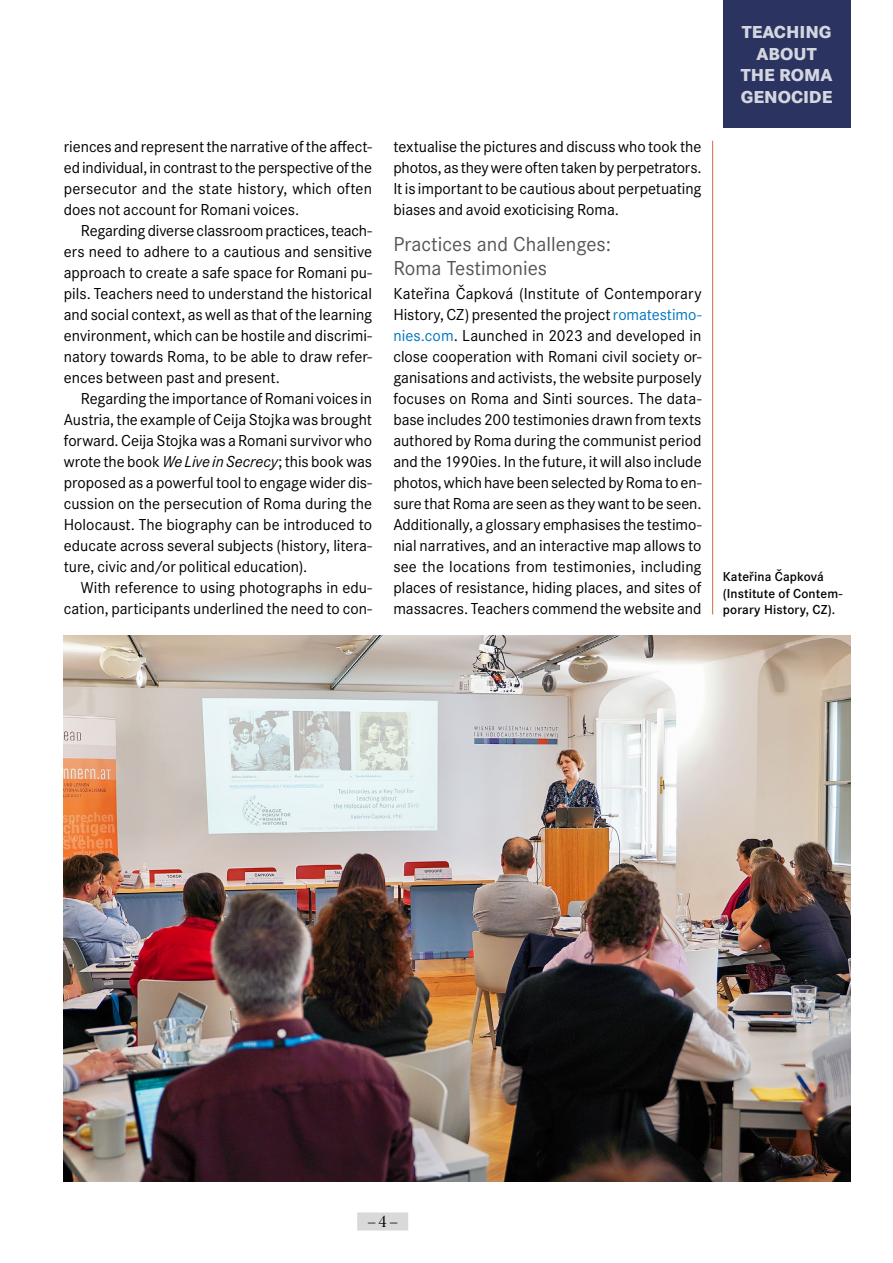
<style>
.page{position:relative;width:893px;height:1263px;background:#fff}
.page>*{position:absolute;margin:0;border:0;box-sizing:border-box;transform-origin:0 0}
.t1{font:21px/24px "Corporate S";color:#565656}
.t2{font:800 18px/21.6px "Corporate S";color:#fff;text-align:center}
.t3{font:18px "Minion Pro Disp";color:#000}
.t4{font:16.5px/21px "Corporate S";color:#000;text-align:justify}
.t5{font:600 13.5px/16.5px "Corporate S";letter-spacing:.005em;color:#000}
.s1{font-style:italic}
.s2{color:#0075be}
</style>
<div class="page">
<div style="left:357px;top:1212px;width:51px;height:18px;background:#d9d9d9"></div>
<div style="left:723px;top:0;width:127px;height:128px;background:#2b3360"></div>
<hr style="left:712px;top:141px;width:1px;height:473px;background:#db6348">
<img style="left:64px;top:636px;width:786px;height:545px">
<p class="t4" style="left:64px;top:136px;width:310px">riences and represent the narrative of the affect&shy;ed individual, in contrast to the perspective of the persecutor and the state history, which often does not account for Romani voices.</p>
<p class="t4" style="left:64px;top:220px;width:310px;text-indent:17px">Regarding diverse classroom practices, teach&shy;ers need to adhere to a cautious and sensitive approach to create a safe space for Romani pu&shy;pils. Teachers need to understand the historical and social context, as well as that of the learning environment, which can be hostile and discrimi&shy;natory towards Roma, to be able to draw refer&shy;ences between past and present.</p>
<p class="t4" style="left:64px;top:388px;width:310px;text-indent:17px">Regarding the importance of Romani voices in Austria, the example of Ceija Stojka was brought forward. Ceija Stojka was a Romani survivor who wrote the book <span class="s1">We Live in Secrecy</span>; this book was proposed as a powerful tool to engage wider dis&shy;cussion on the persecution of Roma during the Holocaust. The biography can be introduced to educate across several subjects (history, litera&shy;ture, civic and/or political education).</p>
<p class="t4" style="left:64px;top:577px;width:310px;text-align:right">With reference to using photographs in edu&shy;cation, participants underlined the need to con-</p>
<p class="t4" style="left:393px;top:136px;width:310px">textualise the pictures and discuss who took the photos, as they were often taken by perpetrators.<br>It is important to be cautious about perpetuating biases and avoid exoticising Roma.</p>
<p class="t1" style="left:393px;top:232px;width:219px">Practices and Challenges:<br>Roma Testimonies</p>
<p class="t4" style="left:393px;top:283px;width:310px">Kateřina Čapková (Institute of Contemporary History, CZ) presented the project <span class="s2">romatestimo&shy;nies.com</span>. Launched in 2023 and developed in close cooperation with Romani civil society or&shy;ganisations and activists, the website purposely focuses on Roma and Sinti sources. The data&shy;base includes 200 testimonies drawn from texts authored by Roma during the communist period and the 1990ies. In the future, it will also include photos, which have been selected by Roma to en&shy;sure that Roma are seen as they want to be seen.<br>Additionally, a glossary emphasises the testimo&shy;nial narratives, and an interactive map allows to see the locations from testimonies, including places of resistance, hiding places, and sites of massacres. Teachers commend the website and</p>
<p class="t2" style="left:741px;top:22px;width:93px">TEACHING<br>ABOUT<br>THE ROMA<br>GENOCIDE</p>
<p class="t5" style="left:723px;top:569px;width:121px">Kateřina Čapková (Institute of Contem&shy;porary History, CZ).</p>
<p class="t3" style="left:367px;top:1211px;width:33px">–4–</p>
</div>
